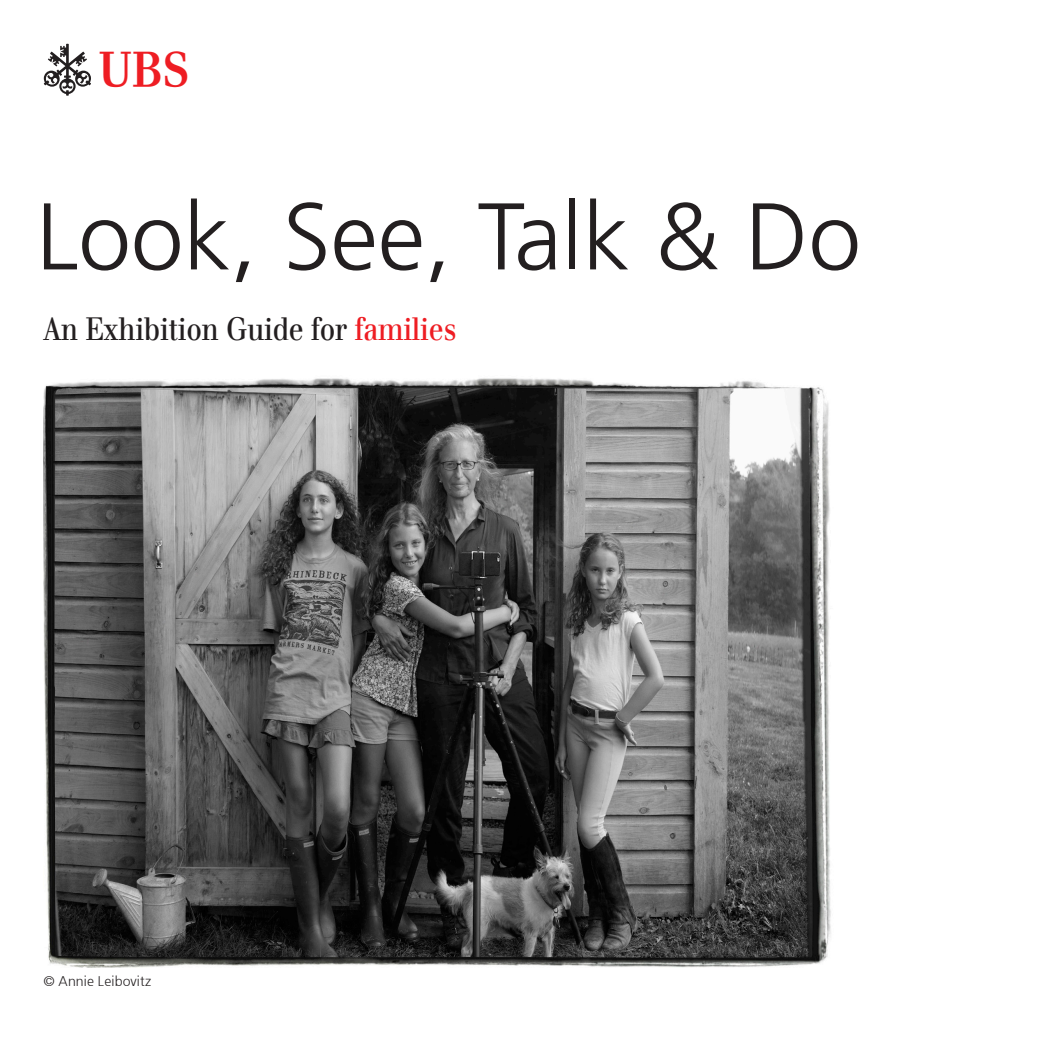
<style>
.page{position:relative;width:1042px;height:1042px;background:#fff}
.page>*{position:absolute;margin:0;border:0;box-sizing:border-box;transform-origin:0 0}
.t1{font:300 94.5px "Frutiger 45";color:#231f20}
.t2{font:51.98px "UB Ssemiextra";color:#231f20}
.t3{font:31.5px "UBS Headline";color:#231f20}
.Marginalia___8_pt{font:300 14px "Frutiger 45";letter-spacing:.01em;color:#231f20}
.s1{font-size:35.88px;color:#ee1d23}
.s2{color:#ee1d23}
</style>
<div class="page">
<img style="left:43px;top:378px;width:788px;height:589px">
<p class="t2" style="left:44px;top:44px;width:145px">a<span class="s1">b</span></p>
<p class="t1" style="left:36px;top:182px;width:826px">Look, See, Talk &amp; Do</p>
<p class="t3" style="left:43px;top:310px;width:415px">An Exhibition Guide for <span class="s2">families</span></p>
<p class="Marginalia___8_pt" style="left:43px;top:973px;width:110px">© Annie Leibovitz</p>
</div>
